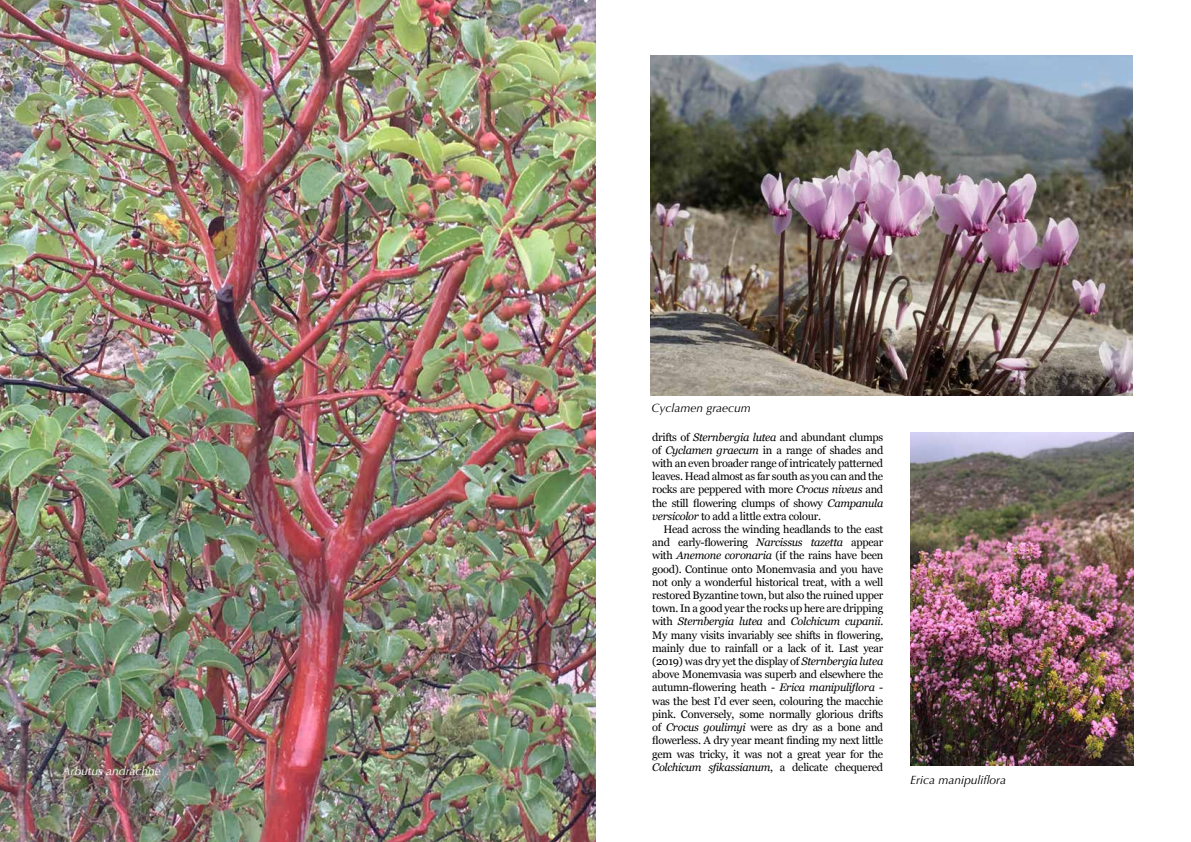
<style>
.page{position:relative;width:1191px;height:842px;background:#fff}
.page>*{position:absolute;margin:0;border:0;box-sizing:border-box;transform-origin:0 0}
.t1{font:italic 12px "Optima";color:#000}
.t2{font:italic 12px "Optima";color:#fff}
.t3{font:11px/13.2px "Georgia";letter-spacing:-.025em;color:#000;text-align:justify}
.s1{font-style:italic}
</style>
<div class="page">
<img style="left:0;top:0;width:595px;height:842px">
<img style="left:910px;top:432px;width:223px;height:333px">
<img style="left:651px;top:55px;width:481px;height:340px">
<p class="t2" style="left:62px;top:764px;width:100px">Arbutus andrachne</p>
<p class="t1" style="left:651px;top:401px;width:101px">Cyclamen graecum</p>
<p class="t3" style="left:652px;top:430px;width:233px">drifts of <span class="s1">Sternbergia lutea</span> and abundant clumps of <span class="s1">Cyclamen graecum</span> in a range of shades and with an even broader range of intricately patterned leaves. Head almost as far south as you can and the rocks are peppered with more <span class="s1">Crocus niveus</span> and the still flowering clumps of showy <span class="s1">Campanula versicolor</span> to add a little extra colour.</p>
<p class="t3" style="left:652px;top:522px;width:233px;text-indent:11px">Head across the winding headlands to the east and early-flowering <span class="s1">Narcissus tazetta</span> appear with <span class="s1">Anemone coronaria</span> (if the rains have been good). Continue onto Monemvasia and you have not only a wonderful historical treat, with a well restored Byzantine town, but also the ruined upper town. In a good year the rocks up here are dripping with <span class="s1">Sternbergia lutea</span> and <span class="s1">Colchicum cupanii</span>.<br>My many visits invariably see shifts in flowering, mainly due to rainfall or a lack of it. Last year (2019) was dry yet the display of <span class="s1">Sternbergia lutea </span>above Monemvasia was superb and elsewhere the autumn-flowering heath - <span class="s1">Erica manipuliflora</span> - was the best I’d ever seen, colouring the macchie pink. Conversely, some normally glorious drifts of <span class="s1">Crocus goulimyi</span> were as dry as a bone and flowerless. A dry year meant finding my next little gem was tricky, it was not a great year for the <span class="s1">Colchicum sfikassianum</span>, a delicate chequered</p>
<p class="t1" style="left:910px;top:772px;width:97px">Erica manipuliflora</p>
</div>
